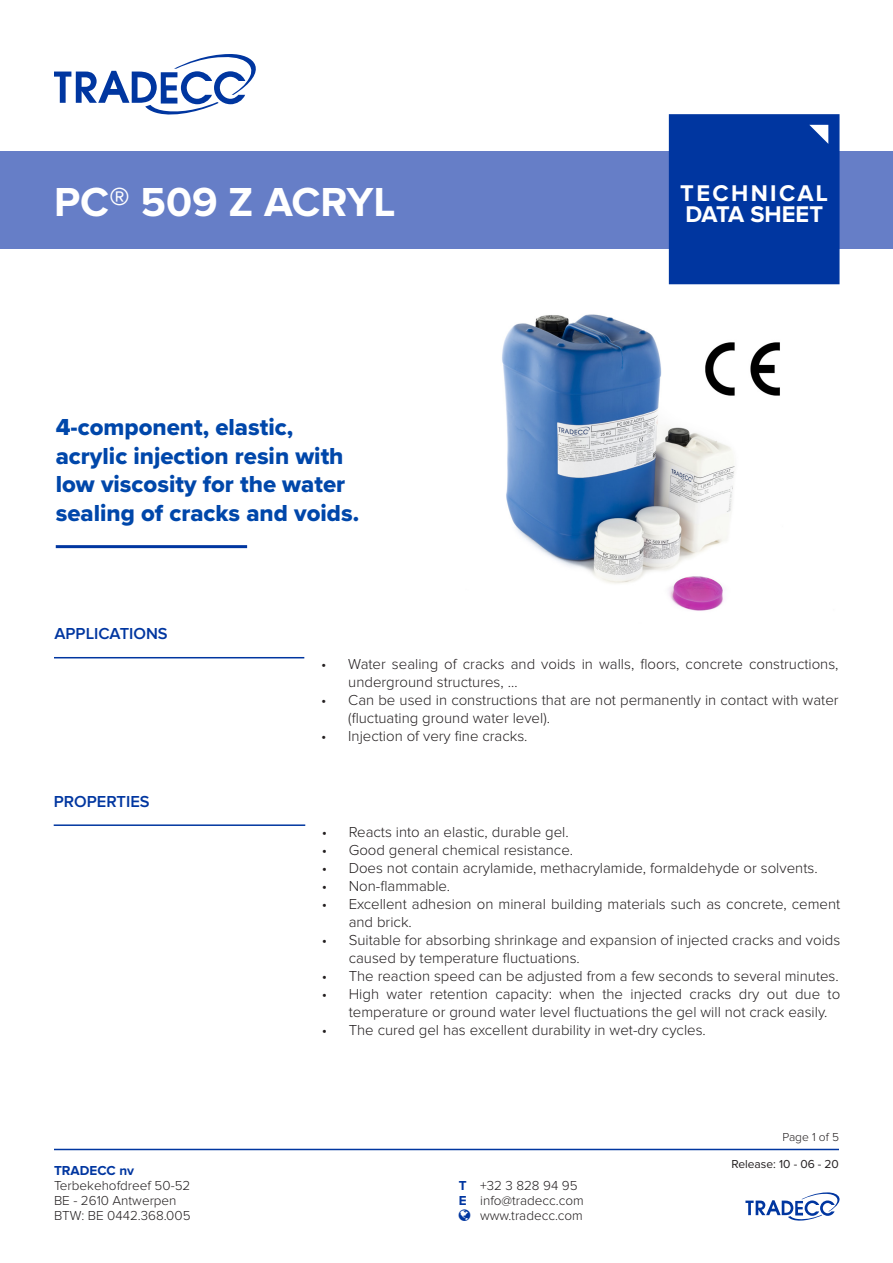
<style>
.page{position:relative;width:893px;height:1263px;background:#fff}
.page>*{position:absolute;margin:0;border:0;box-sizing:border-box;transform-origin:0 0}
.ITEM{font:700 42px "Proxima Nova";color:#fff}
.t1{font:24px/28.8px "Proxima Nova Extrabld";color:#0047aa}
.t2{font:700 23.55px/21px "Proxima Nova";letter-spacing:.095em;color:#fff}
.t3{font:600 16.5px "Proxima Nova";color:#0036a0}
.t4{font:300 15px/18px "Proxima Nova";color:#231f20}
.t5{font:300 13.5px "Proxima Nova";color:#231f20}
.t6{font:700 13.5px "Proxima Nova";color:#0036a0}
.t7{font:12px "Proxima Nova";color:#231f20}
.BODY{font:300 12px "Proxima Nova";color:#231f20}
.s1{font-weight:700;color:#0036a0}
</style>
<div class="page">
<div style="left:0;top:151px;width:893px;height:98px;background:#667ec7"></div>
<div style="left:669px;top:114px;width:170px;height:170px;background:#0036a0"></div>
<svg style="left:809px;top:125px;width:19px;height:19px"></svg>
<hr style="left:54px;top:1149px;width:785px;height:1px;background:#0036a0">
<svg style="left:54px;top:54px;width:202px;height:61px"></svg>
<svg style="left:745px;top:1192px;width:95px;height:29px"></svg>
<hr style="left:56px;top:545px;width:191px;height:3px;background:#0036a0">
<hr style="left:54px;top:657px;width:250px;height:1px;background:#0036a0">
<hr style="left:54px;top:824px;width:251px;height:2px;background:#0036a0">
<img style="left:502px;top:314px;width:278px;height:297px">
<p class="ITEM" style="left:54px;top:183px;width:343px">PC® 509 Z ACRYL</p>
<p class="t1" style="left:56px;top:412px;width:305px">4-component, elastic, acrylic injection resin with low viscosity for the water sealing of cracks and voids.</p>
<p class="t3" style="left:55px;top:624px;width:115px">APPLICATIONS</p>
<p class="t2" style="left:680px;top:183px;width:149px">TECHNICAL<br>DATA SHEET</p>
<p class="t3" style="left:54px;top:792px;width:97px">PROPERTIES</p>
<p class="t6" style="left:54px;top:1165px;width:82px">TRADECC nv</p>
<p class="t5" style="left:54px;top:1180px;width:138px">Terbekehofdreef 50-52</p>
<p class="t5" style="left:54px;top:1195px;width:124px">BE - 2610 Antwerpen</p>
<p class="t5" style="left:54px;top:1210px;width:138px">BTW: BE 0442.368.005</p>
<p class="t4" style="left:348px;top:655px;width:492px;text-indent:-27px">• Water sealing of cracks and voids in walls, floors, concrete constructions, underground structures, …</p>
<p class="t4" style="left:348px;top:691px;width:492px;text-indent:-27px">• Can be used in constructions that are not permanently in contact with water (fluctuating ground water level).</p>
<p class="t4" style="left:321px;top:727px;width:208px">• Injection of very fine cracks.</p>
<p class="t4" style="left:322px;top:824px;width:249px">• Reacts into an elastic, durable gel.</p>
<p class="t4" style="left:322px;top:842px;width:253px">• Good general chemical resistance.</p>
<p class="t4" style="left:322px;top:860px;width:497px">• Does not contain acrylamide, methacrylamide, formaldehyde or solvents.</p>
<p class="t4" style="left:322px;top:878px;width:130px">• Non-flammable.</p>
<p class="t4" style="left:349px;top:896px;width:493px;text-indent:-27px">• Excellent adhesion on mineral building materials such as concrete, cement and brick.</p>
<p class="t4" style="left:349px;top:932px;width:493px;text-indent:-27px">• Suitable for absorbing shrinkage and expansion of injected cracks and voids caused by temperature fluctuations.</p>
<p class="t4" style="left:322px;top:968px;width:519px">• The reaction speed can be adjusted from a few seconds to several minutes.</p>
<p class="t4" style="left:349px;top:986px;width:493px;text-indent:-27px">• High water retention capacity: when the injected cracks dry out due to temperature or ground water level fluctuations the gel will not crack easily.</p>
<p class="t4" style="left:322px;top:1022px;width:386px">• The cured gel has excellent durability in wet-dry cycles.</p>
<p class="BODY" style="left:782px;top:1131px;width:58px">Page 1 of 5</p>
<p class="t5" style="left:459px;top:1180px;width:120px"><span class="s1">T</span> +32 3 828 94 95</p>
<p class="t5" style="left:459px;top:1195px;width:126px"><span class="s1">E</span> info@tradecc.com</p>
<p class="t5" style="left:480px;top:1210px;width:104px">www.tradecc.com</p>
<p class="t7" style="left:731px;top:1157px;width:109px">Release: 10 - 06 - 20</p>
</div>
